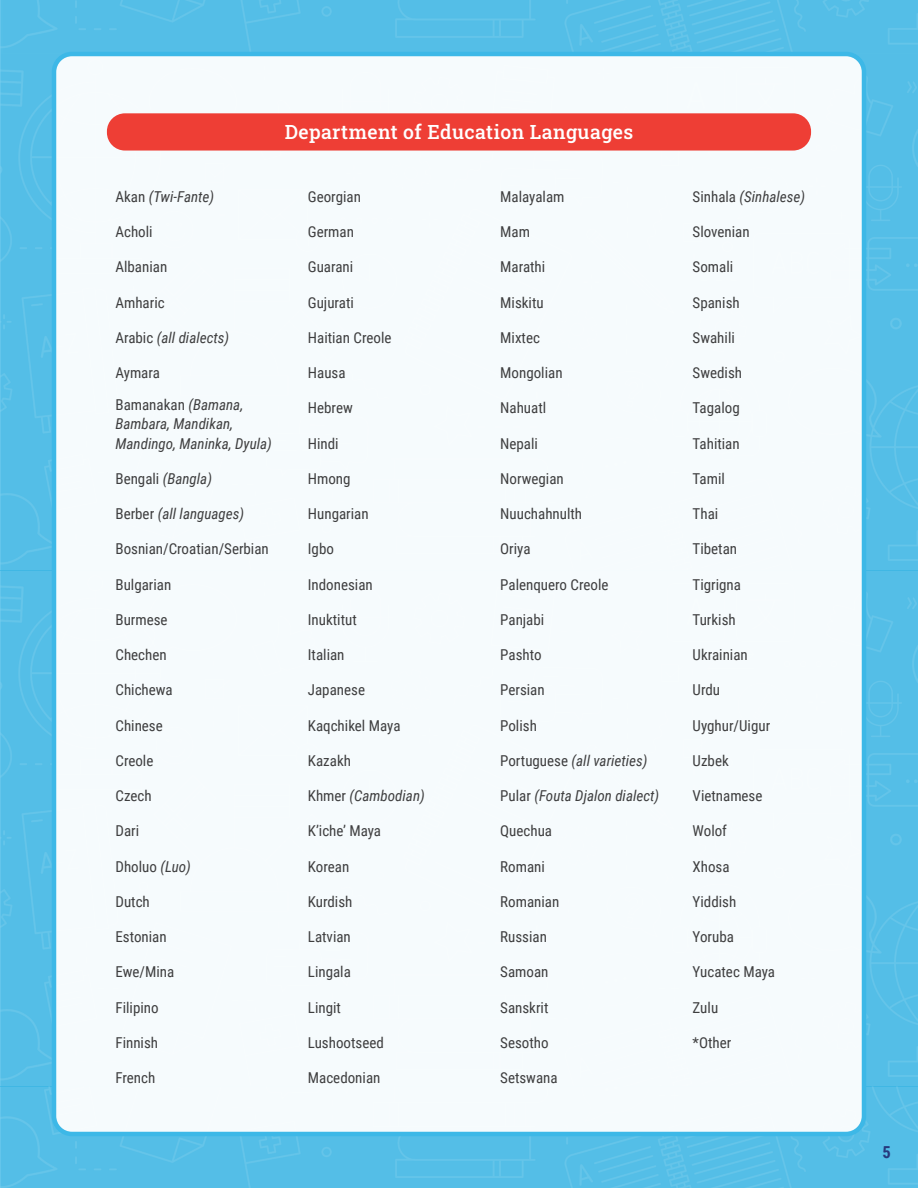
<style>
.page{position:relative;width:918px;height:1188px;background:#fff}
.page>*{position:absolute;margin:0;border:0;box-sizing:border-box;transform-origin:0 0}
.t1{font:19.5px "Roboto Slab";letter-spacing:.02em;color:#fff}
.t2{font:700 16.5px "Roboto Condensed";color:#26397d}
.Body{font:15px "Roboto Condensed";color:#3e3e3f}
.Body-2{font:italic 15px/19.2px "Roboto Condensed";color:#3e3e3f}
.s1{font-style:normal}
.s2{font-style:italic}
</style>
<div class="page">
<img style="left:0;top:0;width:918px;height:1188px">
<div style="left:54px;top:54px;width:810px;height:1080px;background:#f6fbfd;border-radius:18px"></div>
<div style="left:52px;top:52px;width:814px;height:1084px;border:4px solid #3db8e7;border-radius:18px"></div>
<div style="left:107px;top:113px;width:704px;height:38px;background:#ee3e35;border-radius:18px"></div>
<p class="t1" style="left:285px;top:118px;width:350px">Department of Education Languages</p>
<p class="Body-2" style="left:116px;top:187px;width:100px"><span class="s1">Akan</span> (Twi-Fante)</p>
<p class="Body" style="left:116px;top:221px;width:39px">Acholi</p>
<p class="Body" style="left:116px;top:257px;width:53px">Albanian</p>
<p class="Body" style="left:116px;top:292px;width:51px">Amharic</p>
<p class="Body-2" style="left:116px;top:328px;width:115px"><span class="s1">Arabic</span> (all dialects)</p>
<p class="Body" style="left:116px;top:362px;width:46px">Aymara</p>
<p class="Body-2" style="left:116px;top:395px;width:158px"><span class="s1">Bamanakan</span> (Bamana,<br>Bambara, Mandikan,<br>Mandingo, Maninka, Dyula)</p>
<p class="Body-2" style="left:116px;top:469px;width:98px"><span class="s1">Bengali</span> (Bangla)</p>
<p class="Body-2" style="left:116px;top:504px;width:130px"><span class="s1">Berber</span> (all languages)</p>
<p class="Body" style="left:116px;top:539px;width:155px">Bosnian/Croatian/Serbian</p>
<p class="Body" style="left:116px;top:574px;width:57px">Bulgarian</p>
<p class="Body" style="left:116px;top:609px;width:54px">Burmese</p>
<p class="Body" style="left:116px;top:644px;width:53px">Chechen</p>
<p class="Body" style="left:116px;top:680px;width:59px">Chichewa</p>
<p class="Body" style="left:116px;top:715px;width:49px">Chinese</p>
<p class="Body" style="left:116px;top:750px;width:39px">Creole</p>
<p class="Body" style="left:116px;top:785px;width:38px">Czech</p>
<p class="Body" style="left:116px;top:821px;width:25px">Dari</p>
<p class="Body" style="left:116px;top:856px;width:77px">Dholuo <span class="s2">(Luo)</span></p>
<p class="Body" style="left:116px;top:891px;width:36px">Dutch</p>
<p class="Body" style="left:116px;top:926px;width:53px">Estonian</p>
<p class="Body" style="left:116px;top:962px;width:60px">Ewe/Mina</p>
<p class="Body" style="left:116px;top:997px;width:45px">Filipino</p>
<p class="Body" style="left:116px;top:1032px;width:44px">Finnish</p>
<p class="Body" style="left:116px;top:1067px;width:41px">French</p>
<p class="Body" style="left:308px;top:186px;width:55px">Georgian</p>
<p class="Body" style="left:308px;top:221px;width:48px">German</p>
<p class="Body" style="left:308px;top:257px;width:47px">Guarani</p>
<p class="Body" style="left:308px;top:292px;width:48px">Gujurati</p>
<p class="Body" style="left:308px;top:327px;width:85px">Haitian Creole</p>
<p class="Body" style="left:308px;top:362px;width:39px">Hausa</p>
<p class="Body" style="left:308px;top:398px;width:46px">Hebrew</p>
<p class="Body" style="left:308px;top:433px;width:32px">Hindi</p>
<p class="Body" style="left:308px;top:468px;width:44px">Hmong</p>
<p class="Body" style="left:308px;top:503px;width:62px">Hungarian</p>
<p class="Body" style="left:308px;top:539px;width:28px">Igbo</p>
<p class="Body" style="left:308px;top:574px;width:66px">Indonesian</p>
<p class="Body" style="left:308px;top:609px;width:50px">Inuktitut</p>
<p class="Body" style="left:308px;top:644px;width:38px">Italian</p>
<p class="Body" style="left:308px;top:680px;width:59px">Japanese</p>
<p class="Body" style="left:308px;top:715px;width:94px">Kaqchikel Maya</p>
<p class="Body" style="left:308px;top:750px;width:45px">Kazakh</p>
<p class="Body-2" style="left:308px;top:786px;width:118px"><span class="s1">Khmer</span> (Cambodian)</p>
<p class="Body" style="left:308px;top:821px;width:75px">K’iche’ Maya</p>
<p class="Body" style="left:308px;top:856px;width:43px">Korean</p>
<p class="Body" style="left:308px;top:891px;width:46px">Kurdish</p>
<p class="Body" style="left:308px;top:926px;width:45px">Latvian</p>
<p class="Body" style="left:308px;top:962px;width:45px">Lingala</p>
<p class="Body" style="left:308px;top:997px;width:35px">Lingit</p>
<p class="Body" style="left:308px;top:1032px;width:77px">Lushootseed</p>
<p class="Body" style="left:308px;top:1067px;width:74px">Macedonian</p>
<p class="Body" style="left:500px;top:186px;width:66px">Malayalam</p>
<p class="Body" style="left:500px;top:221px;width:31px">Mam</p>
<p class="Body" style="left:500px;top:257px;width:47px">Marathi</p>
<p class="Body" style="left:500px;top:292px;width:45px">Miskitu</p>
<p class="Body" style="left:500px;top:327px;width:41px">Mixtec</p>
<p class="Body" style="left:500px;top:362px;width:64px">Mongolian</p>
<p class="Body" style="left:500px;top:398px;width:48px">Nahuatl</p>
<p class="Body" style="left:500px;top:433px;width:39px">Nepali</p>
<p class="Body" style="left:500px;top:468px;width:65px">Norwegian</p>
<p class="Body" style="left:500px;top:503px;width:83px">Nuuchahnulth</p>
<p class="Body" style="left:500px;top:539px;width:32px">Oriya</p>
<p class="Body" style="left:500px;top:574px;width:110px">Palenquero Creole</p>
<p class="Body" style="left:500px;top:609px;width:46px">Panjabi</p>
<p class="Body" style="left:500px;top:644px;width:43px">Pashto</p>
<p class="Body" style="left:500px;top:680px;width:46px">Persian</p>
<p class="Body" style="left:500px;top:715px;width:38px">Polish</p>
<p class="Body-2" style="left:500px;top:751px;width:149px"><span class="s1">Portuguese</span> (all varieties)</p>
<p class="Body-2" style="left:500px;top:786px;width:161px"><span class="s1">Pular</span> (Fouta Djalon dialect)</p>
<p class="Body" style="left:500px;top:821px;width:53px">Quechua</p>
<p class="Body" style="left:500px;top:856px;width:46px">Romani</p>
<p class="Body" style="left:500px;top:891px;width:61px">Romanian</p>
<p class="Body" style="left:500px;top:926px;width:48px">Russian</p>
<p class="Body" style="left:500px;top:962px;width:50px">Samoan</p>
<p class="Body" style="left:500px;top:997px;width:50px">Sanskrit</p>
<p class="Body" style="left:500px;top:1032px;width:50px">Sesotho</p>
<p class="Body" style="left:500px;top:1067px;width:59px">Setswana</p>
<p class="Body-2" style="left:693px;top:187px;width:114px"><span class="s1">Sinhala</span> (Sinhalese)</p>
<p class="Body" style="left:693px;top:221px;width:59px">Slovenian</p>
<p class="Body" style="left:693px;top:257px;width:42px">Somali</p>
<p class="Body" style="left:693px;top:292px;width:49px">Spanish</p>
<p class="Body" style="left:693px;top:327px;width:44px">Swahili</p>
<p class="Body" style="left:693px;top:362px;width:51px">Swedish</p>
<p class="Body" style="left:693px;top:398px;width:49px">Tagalog</p>
<p class="Body" style="left:693px;top:433px;width:49px">Tahitian</p>
<p class="Body" style="left:693px;top:468px;width:34px">Tamil</p>
<p class="Body" style="left:693px;top:503px;width:27px">Thai</p>
<p class="Body" style="left:693px;top:539px;width:46px">Tibetan</p>
<p class="Body" style="left:693px;top:574px;width:50px">Tigrigna</p>
<p class="Body" style="left:693px;top:609px;width:45px">Turkish</p>
<p class="Body" style="left:693px;top:644px;width:57px">Ukrainian</p>
<p class="Body" style="left:693px;top:680px;width:29px">Urdu</p>
<p class="Body" style="left:693px;top:715px;width:79px">Uyghur/Uigur</p>
<p class="Body" style="left:693px;top:750px;width:38px">Uzbek</p>
<p class="Body" style="left:693px;top:785px;width:71px">Vietnamese</p>
<p class="Body" style="left:693px;top:821px;width:36px">Wolof</p>
<p class="Body" style="left:693px;top:856px;width:39px">Xhosa</p>
<p class="Body" style="left:693px;top:891px;width:45px">Yiddish</p>
<p class="Body" style="left:693px;top:926px;width:43px">Yoruba</p>
<p class="Body" style="left:693px;top:962px;width:84px">Yucatec Maya</p>
<p class="Body" style="left:693px;top:997px;width:27px">Zulu</p>
<p class="Body" style="left:693px;top:1032px;width:40px">*Other</p>
<p class="t2" style="left:883px;top:1141px;width:10px">5</p>
</div>
